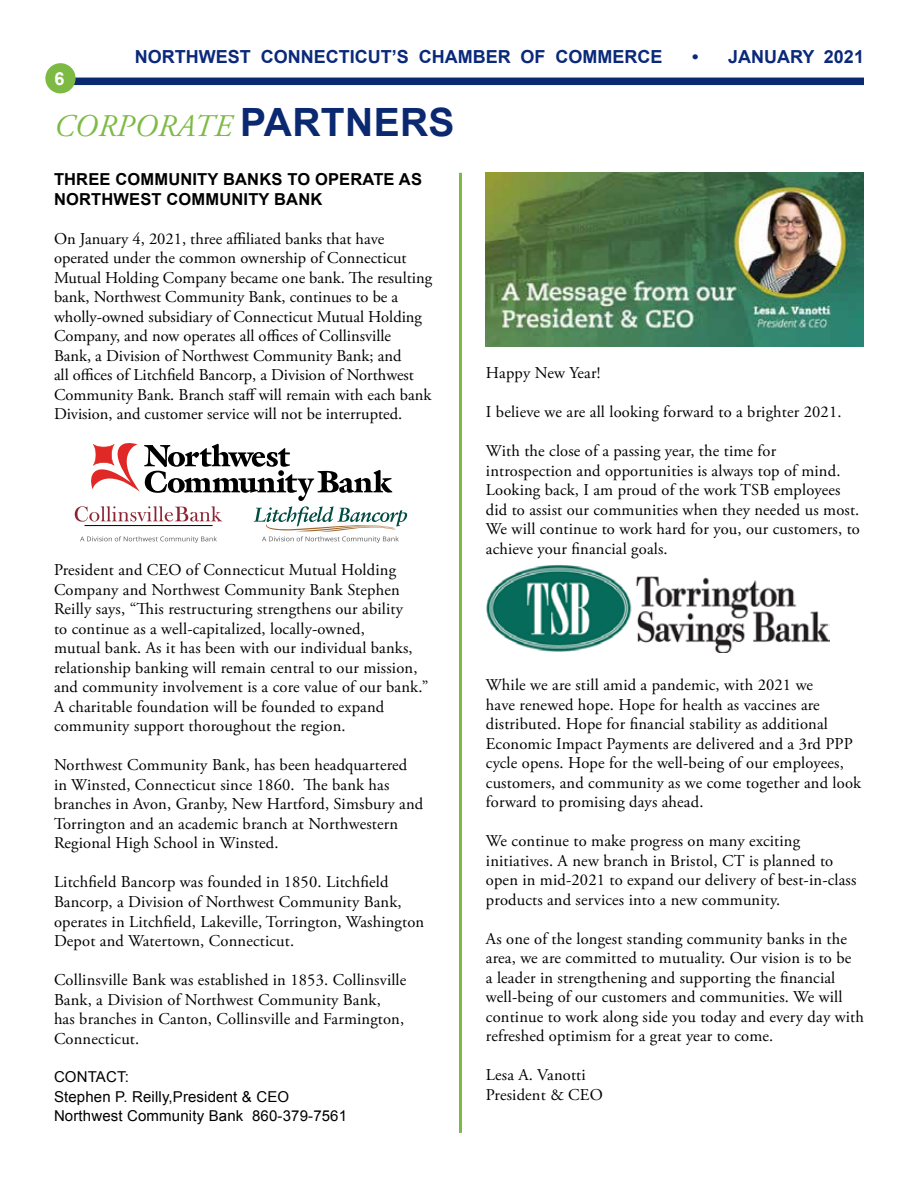
<style>
.page{position:relative;width:918px;height:1188px;background:#fff}
.page>*{position:absolute;margin:0;border:0;box-sizing:border-box;transform-origin:0 0}
.t1{font:italic 31.5px "Adobe Garamond Pro";letter-spacing:.015em;color:#7dba44}
.t2{font:700 18px "Arial";color:#0a297a}
.t3{font:700 18px "Arial";color:#fff}
.t4{font:16.5px/19.5px "Adobe Garamond Pro";letter-spacing:.01em;color:#000}
.t5{font:700 16.5px/19.8px "Arial";letter-spacing:.01em;color:#000}
.t6{font:15px/19.5px "Arial";letter-spacing:.01em;color:#000}
.s1{font-family:"Arial";font-weight:700;font-style:normal;font-size:39px;color:#0a2971}
</style>
<div class="page">
<div style="left:66px;top:78px;width:798px;height:7px;background:#0a2971"></div>
<div style="left:45px;top:63px;width:31px;height:30px;background:#7dba44;border-radius:50%"></div>
<hr style="left:459px;top:173px;width:3px;height:960px;background:#7dba44">
<svg style="left:75px;top:443px;width:332px;height:100px"></svg>
<img style="left:486px;top:565px;width:343px;height:87px">
<img style="left:486px;top:173px;width:378px;height:174px">
<p class="t3" style="left:55px;top:67px;width:12px">6</p>
<p class="t2" style="left:135px;top:45px;width:529px">NORTHWEST CONNECTICUT’S CHAMBER OF COMMERCE</p>
<p class="t2" style="left:692px;top:45px;width:173px">• JANUARY 2021</p>
<h1 class="t1" style="left:54px;top:108px;width:402px">CORPORATE <span class="s1">PARTNERS</span></h1>
<p class="t5" style="left:54px;top:170px;width:370px">THREE COMMUNITY BANKS TO OPERATE AS<br>NORTHWEST COMMUNITY BANK</p>
<p class="t4" style="left:54px;top:230px;width:380px">On January 4, 2021, three affiliated banks that have operated under the common ownership of Connecticut Mutual Holding Company became one bank. The resulting bank, Northwest Community Bank, continues to be a wholly-owned subsidiary of Connecticut Mutual Holding Company, and now operates all offices of Collinsville Bank, a Division of Northwest Community Bank; and<br>all offices of Litchfield Bancorp, a Division of Northwest Community Bank. Branch staff will remain with each bank Division, and customer service will not be interrupted.</p>
<p class="t4" style="left:54px;top:561px;width:376px">President and CEO of Connecticut Mutual Holding Company and Northwest Community Bank Stephen Reilly says, “This restructuring strengthens our ability<br>to continue as a well-capitalized, locally-owned,<br>mutual bank. As it has been with our individual banks, relationship banking will remain central to our mission, and community involvement is a core value of our bank.” A charitable foundation will be founded to expand community support thoroughout the region.</p>
<p class="t4" style="left:54px;top:756px;width:371px">Northwest Community Bank, has been headquartered in Winsted, Connecticut since 1860. The bank has branches in Avon, Granby, New Hartford, Simsbury and Torrington and an academic branch at Northwestern Regional High School in Winsted.</p>
<p class="t4" style="left:54px;top:873px;width:372px">Litchfield Bancorp was founded in 1850. Litchfield Bancorp, a Division of Northwest Community Bank, operates in Litchfield, Lakeville, Torrington, Washington Depot and Watertown, Connecticut.</p>
<p class="t4" style="left:54px;top:971px;width:354px">Collinsville Bank was established in 1853. Collinsville Bank, a Division of Northwest Community Bank,<br>has branches in Canton, Collinsville and Farmington, Connecticut.</p>
<p class="t6" style="left:54px;top:1068px;width:295px">CONTACT:<br>Stephen P. Reilly,President &amp; CEO<br>Northwest Community Bank 860-379-7561</p>
<p class="t4" style="left:486px;top:364px;width:116px">Happy New Year!</p>
<p class="t4" style="left:486px;top:403px;width:357px">I believe we are all looking forward to a brighter 2021.</p>
<p class="t4" style="left:486px;top:442px;width:376px">With the close of a passing year, the time for introspection and opportunities is always top of mind.<br>Looking back, I am proud of the work TSB employees did to assist our communities when they needed us most.<br>We will continue to work hard for you, our customers, to achieve your financial goals.</p>
<p class="t4" style="left:486px;top:676px;width:377px">While we are still amid a pandemic, with 2021 we<br>have renewed hope. Hope for health as vaccines are distributed. Hope for financial stability as additional Economic Impact Payments are delivered and a 3rd PPP cycle opens. Hope for the well-being of our employees, customers, and community as we come together and look forward to promising days ahead.</p>
<p class="t4" style="left:486px;top:832px;width:372px">We continue to make progress on many exciting initiatives. A new branch in Bristol, CT is planned to open in mid-2021 to expand our delivery of best-in-class products and services into a new community.</p>
<p class="t4" style="left:486px;top:930px;width:379px">As one of the longest standing community banks in the area, we are committed to mutuality. Our vision is to be<br>a leader in strengthening and supporting the financial well-being of our customers and communities. We will continue to work along side you today and every day with refreshed optimism for a great year to come.</p>
<p class="t4" style="left:486px;top:1066px;width:118px">Lesa A. Vanotti<br>President &amp; CEO</p>
</div>
